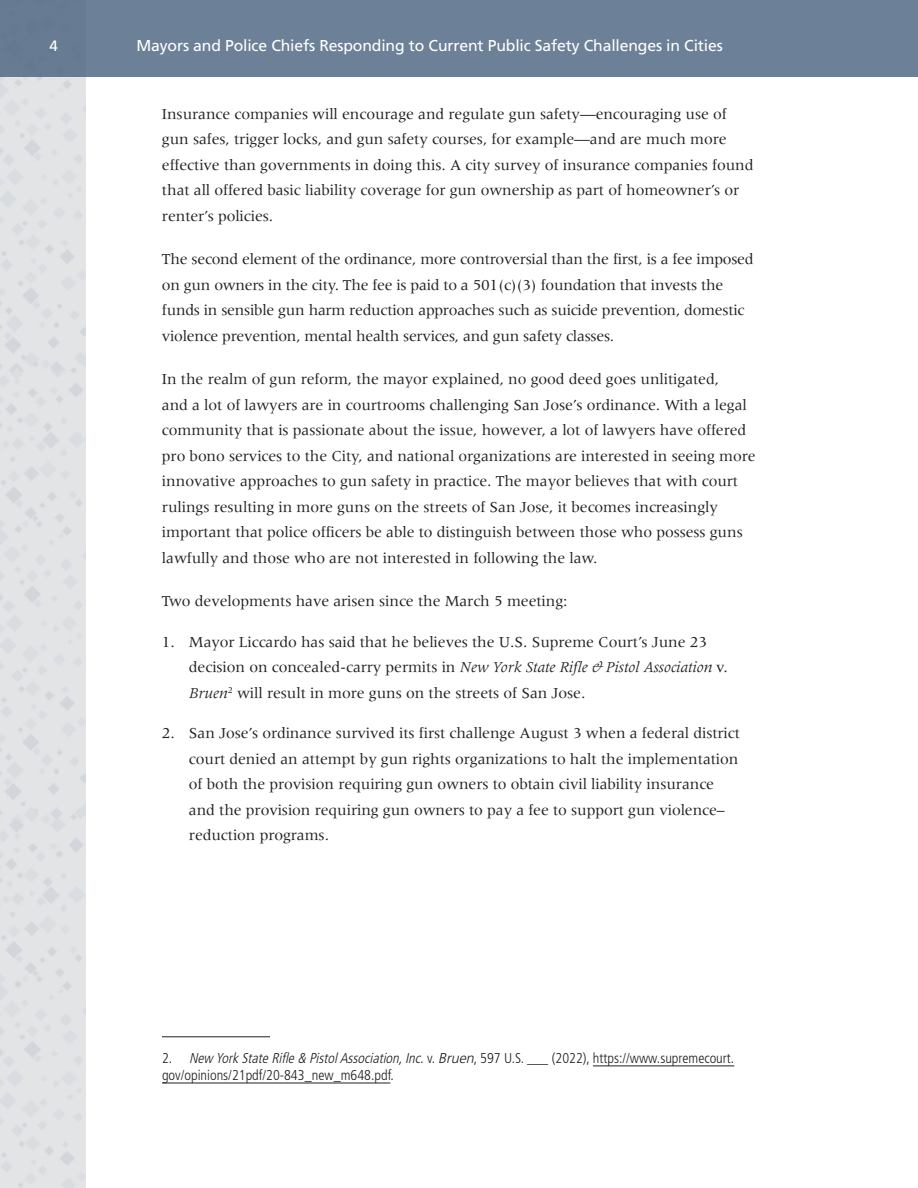
<style>
.page{position:relative;width:918px;height:1188px;background:#fff}
.page>*{position:absolute;margin:0;border:0;box-sizing:border-box;transform-origin:0 0}
.t1{font:15.75px/25.5px "Meridien LT Std";letter-spacing:-.005em;color:#231f20}
.t2{font:15.75px "Frutiger LT Std";letter-spacing:-.01em;color:#fff}
.t3{font:15px "Frutiger LT Std";color:#fff}
.t4{font:300 condensed 14.25px/17.1px "Frutiger LT Std";color:#231f20}
.s1{font-style:italic}
.s2{font-style:italic;font-stretch:normal}
</style>
<div class="page">
<img style="left:0;top:76px;width:86px;height:1112px">
<div style="left:0;top:0;width:918px;height:76px;background:#6c8197"></div>
<hr style="left:162px;top:1036px;width:108px;height:1px;background:#231f20">
<hr style="left:593px;top:1066px;width:141px;height:1px;background:#231f20">
<hr style="left:162px;top:1083px;width:228px;height:1px;background:#231f20">
<p class="t3" style="left:50px;top:37px;width:10px">4</p>
<p class="t2" style="left:136px;top:36px;width:588px">Mayors and Police Chiefs Responding to Current Public Safety Challenges in Cities</p>
<p class="t1" style="left:162px;top:101px;width:593px">Insurance companies will encourage and regulate gun safety—encouraging use of gun safes, trigger locks, and gun safety courses, for example—and are much more effective than governments in doing this. A city survey of insurance companies found that all offered basic liability coverage for gun ownership as part of homeowner’s or renter’s policies.</p>
<p class="t1" style="left:162px;top:247px;width:593px">The second element of the ordinance, more controversial than the first, is a fee imposed on gun owners in the city. The fee is paid to a 501(c)(3) foundation that invests the funds in sensible gun harm reduction approaches such as suicide prevention, domestic violence prevention, mental health services, and gun safety classes.</p>
<p class="t1" style="left:162px;top:367px;width:595px">In the realm of gun reform, the mayor explained, no good deed goes unlitigated,<br>and a lot of lawyers are in courtrooms challenging San Jose’s ordinance. With a legal community that is passionate about the issue, however, a lot of lawyers have offered pro bono services to the City, and national organizations are interested in seeing more innovative approaches to gun safety in practice. The mayor believes that with court rulings resulting in more guns on the streets of San Jose, it becomes increasingly important that police officers be able to distinguish between those who possess guns lawfully and those who are not interested in following the law.</p>
<p class="t1" style="left:162px;top:589px;width:407px">Two developments have arisen since the March 5 meeting:</p>
<p class="t1" style="left:189px;top:629px;width:540px;text-indent:-27px">1. Mayor Liccardo has said that he believes the U.S. Supreme Court’s June 23 decision on concealed-carry permits in <span class="s1">New York State Rifle &amp; Pistol Association</span> v.<br><span class="s1">Bruen</span><sup>2</sup> will result in more guns on the streets of San Jose.</p>
<p class="t1" style="left:189px;top:721px;width:552px;text-indent:-27px">2. San Jose’s ordinance survived its first challenge August 3 when a federal district court denied an attempt by gun rights organizations to halt the implementation of both the provision requiring gun owners to obtain civil liability insurance and the provision requiring gun owners to pay a fee to support gun violence– reduction programs.</p>
<p class="t4" style="left:162px;top:1050px;width:574px">2. <span class="s1">New YorkStateRifle&amp; PistolAssociation,Inc</span>. v. <span class="s2">Bruen</span>, 597 U.S. ___ (2022), https://www.supremecourt. gov/opinions/21pdf/20-843_new_m648.pdf.</p>
</div>
